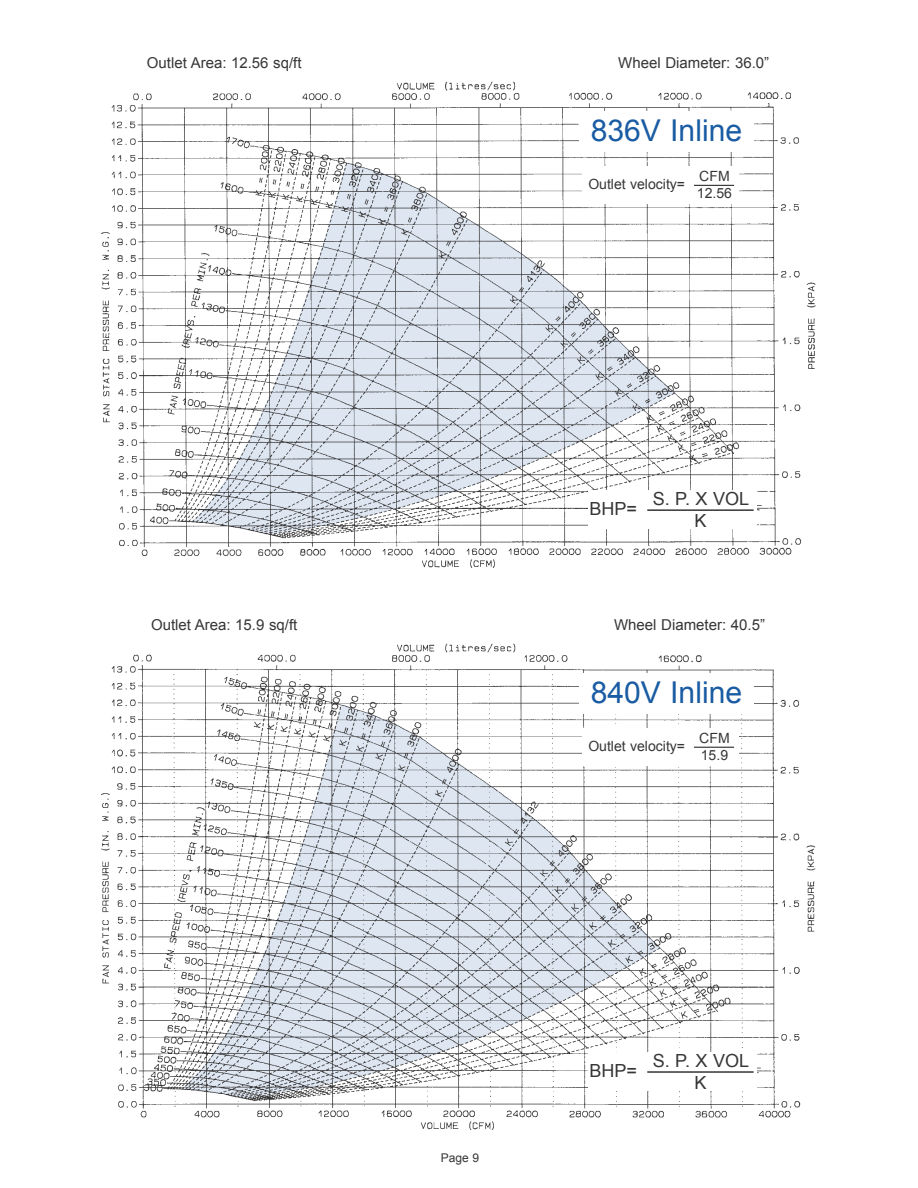
<style>
.page{position:relative;width:918px;height:1188px;background:#fff}
.page>*{position:absolute;margin:0;border:0;box-sizing:border-box;transform-origin:0 0}
.t1{font:30.15px "Arial";color:#1a5ca3}
.t2{font:18px/21.8px "Arial";color:#373535;text-align:center}
.t3{font:15px "Arial";color:#373535}
.t4{font:14.1px/17px "Arial";color:#373535}
.t5{font:12px "Arial";color:#373535}
</style>
<div class="page">
<img style="left:101px;top:81px;width:715px;height:487px">
<div style="left:579px;top:111px;width:175px;height:41px;background:#fff"></div>
<div style="left:582px;top:166px;width:157px;height:38px;background:#fff"></div>
<hr style="left:694px;top:185px;width:40px;height:1px;background:#373535">
<div style="left:588px;top:490px;width:169px;height:39px;background:#fff"></div>
<hr style="left:647px;top:509px;width:107px;height:2px;background:#373535">
<img style="left:101px;top:643px;width:715px;height:487px">
<div style="left:579px;top:673px;width:175px;height:41px;background:#fff"></div>
<div style="left:582px;top:728px;width:157px;height:38px;background:#fff"></div>
<hr style="left:694px;top:747px;width:40px;height:1px;background:#373535">
<div style="left:588px;top:1052px;width:169px;height:39px;background:#fff"></div>
<hr style="left:647px;top:1071px;width:107px;height:2px;background:#373535">
<p class="t3" style="left:147px;top:53px;width:156px">Outlet Area: 12.56 sq/ft</p>
<p class="t3" style="left:618px;top:53px;width:152px">Wheel Diameter: 36.0”</p>
<h1 class="t1" style="left:591px;top:111px;width:153px">836V Inline</h1>
<p class="t4" style="left:588px;top:176px;width:98px">Outlet velocity=</p>
<p class="t4" style="left:697px;top:168px;width:37px">CFM<br>12.56</p>
<p class="t2" style="left:589px;top:498px;width:49px">BHP=</p>
<p class="t2" style="left:653px;top:488px;width:98px">S. P. X VOL<br>K</p>
<p class="t3" style="left:151px;top:615px;width:148px">Outlet Area: 15.9 sq/ft</p>
<p class="t3" style="left:614px;top:615px;width:152px">Wheel Diameter: 40.5”</p>
<h1 class="t1" style="left:591px;top:673px;width:153px">840V Inline</h1>
<p class="t4" style="left:588px;top:738px;width:98px">Outlet velocity=</p>
<p class="t4" style="left:699px;top:730px;width:32px">CFM<br>15.9</p>
<p class="t5" style="left:441px;top:1150px;width:40px">Page 9</p>
<p class="t2" style="left:589px;top:1060px;width:49px">BHP=</p>
<p class="t2" style="left:653px;top:1050px;width:98px">S. P. X VOL<br>K</p>
</div>
